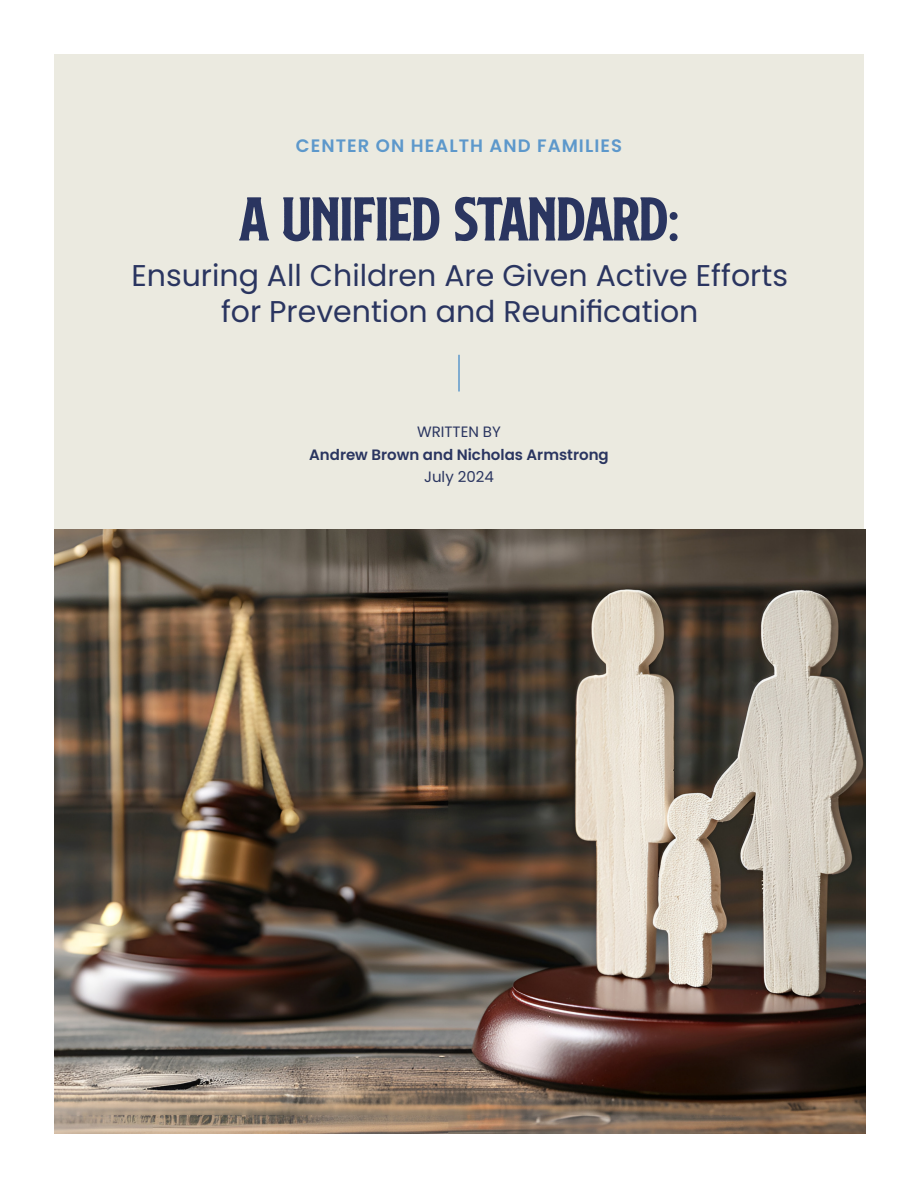
<style>
.page{position:relative;width:918px;height:1188px;background:#fff}
.page>*{position:absolute;margin:0;border:0;box-sizing:border-box;transform-origin:0 0}
.t1{font:72px "SS Nickson One";color:#2a3560}
.t2{font:30px/36px "Poppins";color:#2a3560;text-align:center}
.t3{font:600 18px "Poppins";letter-spacing:.06em;color:#5d98cb}
.t4{font:600 15px "Poppins";color:#2a3560}
.t5{font:15px "Poppins";color:#2a3560}
</style>
<div class="page">
<div style="left:54px;top:54px;width:810px;height:1080px;background:#ebeae0"></div>
<hr style="left:458px;top:355px;width:2px;height:37px;background:#5d98cb">
<img style="left:55px;top:529px;width:811px;height:605px">
<p class="t3" style="left:296px;top:135px;width:328px">CENTER ON HEALTH AND FAMILIES</p>
<p class="t1" style="left:240px;top:166px;width:441px">A UNIFIED STANDARD:</p>
<p class="t2" style="left:131px;top:257px;width:658px">Ensuring All Children Are Given Active Efforts for Prevention and Reunification</p>
<p class="t5" style="left:417px;top:423px;width:85px">WRITTEN BY</p>
<p class="t4" style="left:309px;top:446px;width:301px">Andrew Brown and Nicholas Armstrong</p>
<p class="t5" style="left:424px;top:468px;width:71px">July 2024</p>
</div>
